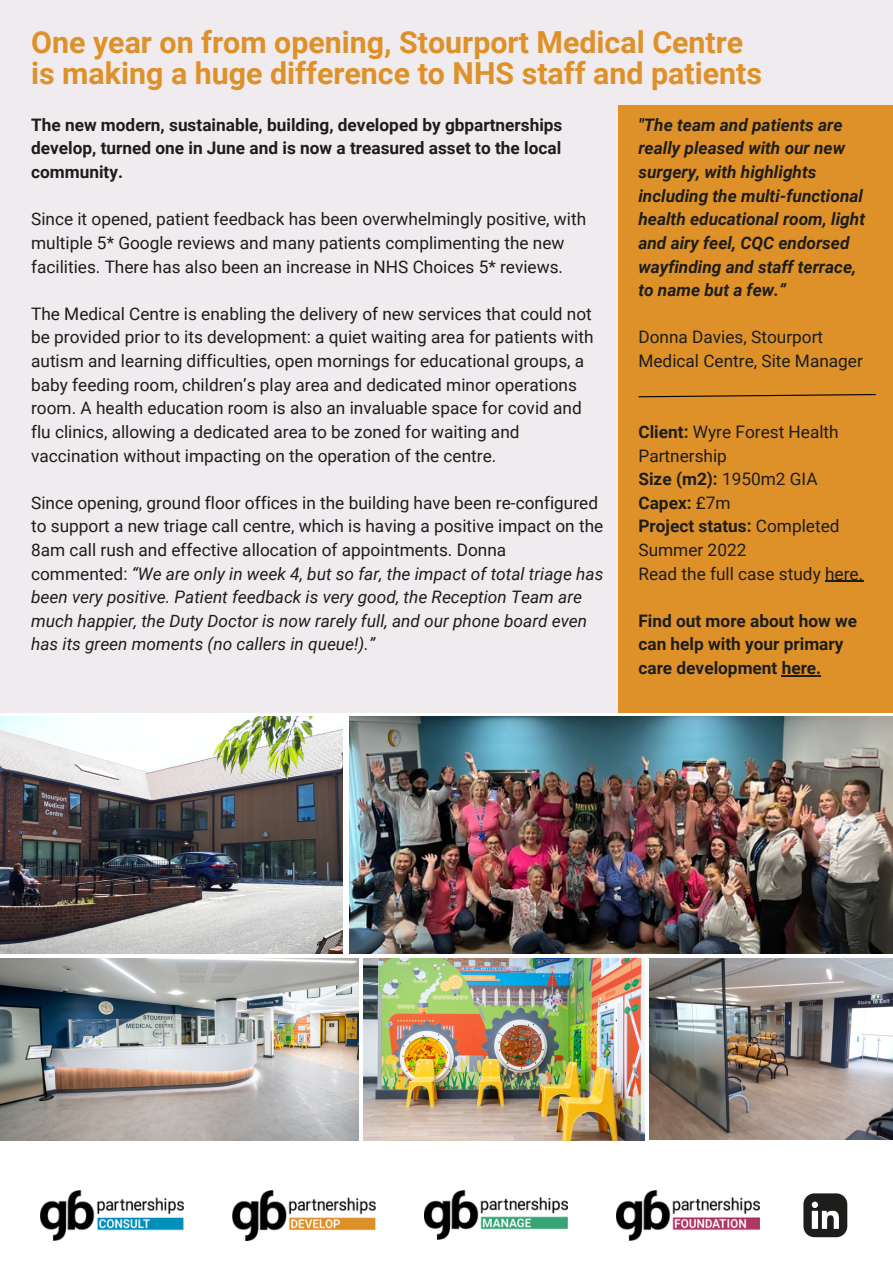
<style>
.page{position:relative;width:893px;height:1264px;background:#fff}
.page>*{position:absolute;margin:0;border:0;box-sizing:border-box;transform-origin:0 0}
.t1{font:700 30.3px "Roboto";color:#de9129}
.t2{font:17.25px/23.5px "Roboto";color:#1d1d1b}
.t3{font:italic 17.25px/23.5px "Roboto";color:#1d1d1b}
.t4{font:700 17.25px/23.5px "Roboto";color:#1d1d1b;text-align:justify}
.t5{font:italic 700 17.25px/23.5px "Roboto";color:#1d1d1b}
.s1{font-style:normal}
.s2{font-weight:700}
.s3{font-weight:400}
</style>
<div class="page">
<div style="left:0;top:0;width:892px;height:712px;background:#efebef"></div>
<svg style="left:803px;top:1193px;width:44px;height:44px"></svg>
<div style="left:618px;top:105px;width:274px;height:607px;background:#de9129"></div>
<img style="left:41px;top:1190px;width:143px;height:49px">
<img style="left:233px;top:1190px;width:142px;height:50px">
<img style="left:424px;top:1190px;width:143px;height:49px">
<img style="left:616px;top:1190px;width:143px;height:50px">
<img style="left:349px;top:716px;width:543px;height:237px">
<img style="left:0;top:716px;width:343px;height:237px">
<img style="left:649px;top:958px;width:243px;height:181px">
<img style="left:364px;top:958px;width:281px;height:182px">
<img style="left:0;top:958px;width:359px;height:182px">
<hr style="left:825px;top:580px;width:38px;height:2px;background:#1d1d1b">
<hr style="left:781px;top:675px;width:40px;height:1px;background:#1d1d1b">
<svg style="left:638px;top:394px;width:238px;height:4px"></svg>
<p class="t1" style="left:31px;top:25px;width:713px">One year on from opening, Stourport Medical Centre</p>
<p class="t1" style="left:31px;top:55px;width:732px">is making a huge difference to NHS staff and patients</p>
<p class="t5" style="left:638px;top:113px;width:228px">"The team and patients are really pleased with our new surgery, with highlights including the multi-functional health educational room, light and airy feel, CQC endorsed wayfinding and staff terrace,</p>
<p class="t5" style="left:638px;top:278px;width:149px">to name but a few.”</p>
<p class="t2" style="left:638px;top:326px;width:226px">Donna Davies, Stourport<br>Medical Centre, Site Manager</p>
<p class="t4" style="left:31px;top:113px;width:533px">The new modern, sustainable, building, developed by gbpartnerships develop, turned one in June and is now a treasured asset to the local community.</p>
<p class="t2" style="left:31px;top:208px;width:556px">Since it opened, patient feedback has been overwhelmingly positive, with multiple 5* Google reviews and many patients complimenting the new facilities. There has also been an increase in NHS Choices 5* reviews.</p>
<p class="t2" style="left:31px;top:302px;width:564px">The Medical Centre is enabling the delivery of new services that could not be provided prior to its development: a quiet waiting area for patients with autism and learning difficulties, open mornings for educational groups, a baby feeding room, children’s play area and dedicated minor operations room. A health education room is also an invaluable space for covid and flu clinics, allowing a dedicated area to be zoned for waiting and vaccination without impacting on the operation of the centre.</p>
<p class="t3" style="left:31px;top:491px;width:573px"><span class="s1">Since opening, ground floor offices in the building have been re-configured to support a new triage call centre, which is having a positive impact on the 8am call rush and effective allocation of appointments. Donna commented:</span> “We are only in week 4, but so far, the impact of total triage has been very positive. Patient feedback is very good, the Reception Team are much happier, the Duty Doctor is now rarely full, and our phone board even has its green moments (no callers in queue!).”</p>
<p class="t2" style="left:638px;top:420px;width:202px"><span class="s2">Client:</span> Wyre Forest Health<br>Partnership</p>
<p class="t4" style="left:638px;top:467px;width:180px">Size (m2): <span class="s3">1950m2 GIA</span></p>
<p class="t4" style="left:638px;top:491px;width:94px">Capex: <span class="s3">£7m</span></p>
<p class="t2" style="left:638px;top:514px;width:202px"><span class="s2">Project status:</span> Completed<br>Summer 2022</p>
<p class="t2" style="left:638px;top:562px;width:226px">Read the full case study here.</p>
<p class="t4" style="left:638px;top:609px;width:220px;text-align:left">Find out more about how we can help with your primary care development here.</p>
</div>
